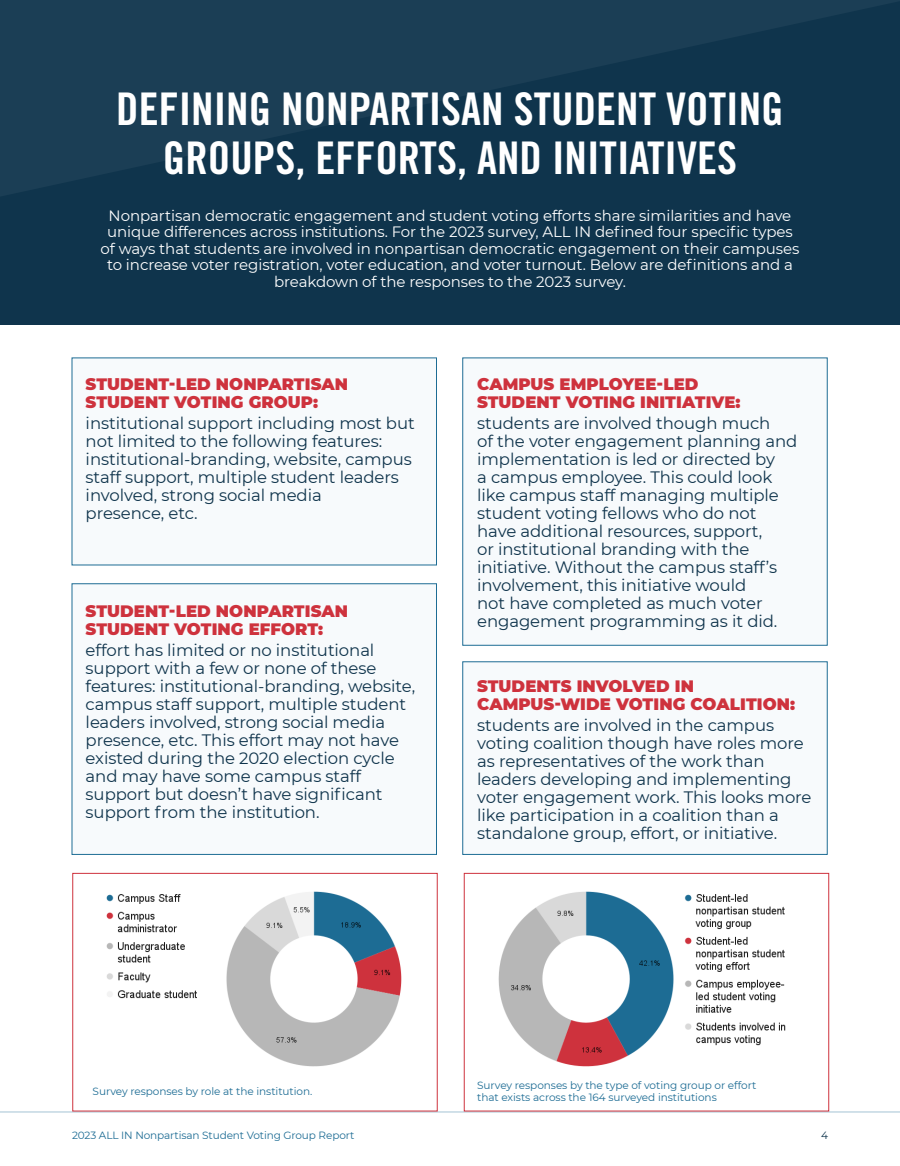
<style>
.page{position:relative;width:900px;height:1166px;background:#fff}
.page>*{position:absolute;margin:0;border:0;box-sizing:border-box;transform-origin:0 0}
.t1{font:45px/49.5px "Trade Gothic LT Pro Bd Cn 20";color:#fff;text-align:center}
.t2{font:16.5px/18px "Montserrat";letter-spacing:-.005em;color:#0f344c}
.t3{font:900 16.5px/18px "Montserrat";letter-spacing:.005em;color:#ce323d}
.t4{font:15px/16.5px "Montserrat";letter-spacing:-.005em;color:#fff;text-align:center}
.t5{font:10.5px/12.6px "Montserrat";letter-spacing:-.005em;color:#1d6c94}
.t6{font:10.5px "Montserrat";color:#0f344c}
</style>
<div class="page">
<hr style="left:0;top:1111px;width:900px;height:1px;background:#a4c4d4">
<div style="left:72px;top:357px;width:365px;height:208px;background:#f7fafc"></div>
<div style="left:72px;top:583px;width:365px;height:271px;background:#f7fafc;border:1px solid #1d6c94"></div>
<div style="left:462px;top:357px;width:366px;height:288px;background:#f7fafc;border:1px solid #1d6c94"></div>
<div style="left:462px;top:661px;width:366px;height:193px;background:#f7fafc;border:1px solid #1d6c94"></div>
<div style="left:0;top:0;width:900px;height:325px;background:#0f344c"></div>
<svg style="left:0;top:0;width:900px;height:196px;fill:#1b3e55"></svg>
<img style="left:106px;top:891px;width:296px;height:176px">
<img style="left:498px;top:891px;width:288px;height:176px">
<div style="left:72px;top:873px;width:366px;height:238px;border:1px solid #ce323d"></div>
<div style="left:464px;top:873px;width:365px;height:238px;border:1px solid #ce323d"></div>
<p class="t1" style="left:116px;top:83px;width:669px">DEFINING NONPARTISAN STUDENT VOTING<br>GROUPS, EFFORTS, AND INITIATIVES</p>
<p class="t4" style="left:101px;top:207px;width:700px">Nonpartisan democratic engagement and student voting efforts share similarities and have unique differences across institutions. For the 2023 survey, ALL IN defined four specific types of ways that students are involved in nonpartisan democratic engagement on their campuses to increase voter registration, voter education, and voter turnout. Below are definitions and a breakdown of the responses to the 2023 survey.</p>
<p class="t3" style="left:86px;top:374px;width:264px">STUDENT-LED NONPARTISAN<br>STUDENT VOTING GROUP:</p>
<p class="t2" style="left:86px;top:414px;width:331px">institutional support including most but not limited to the following features: institutional-branding, website, campus staff support, multiple student leaders involved, strong social media<br>presence, etc.</p>
<p class="t3" style="left:86px;top:601px;width:264px">STUDENT-LED NONPARTISAN<br>STUDENT VOTING EFFORT:</p>
<p class="t2" style="left:86px;top:640px;width:331px">effort has limited or no institutional support with a few or none of these features: institutional-branding, website, campus staff support, multiple student leaders involved, strong social media presence, etc. This effort may not have existed during the 2020 election cycle and may have some campus staff support but doesn’t have significant support from the institution.</p>
<p class="t3" style="left:477px;top:374px;width:265px">CAMPUS EMPLOYEE-LED<br>STUDENT VOTING INITIATIVE:</p>
<p class="t2" style="left:477px;top:414px;width:322px">students are involved though much<br>of the voter engagement planning and implementation is led or directed by<br>a campus employee. This could look like campus staff managing multiple student voting fellows who do not have additional resources, support,<br>or institutional branding with the initiative. Without the campus staff’s involvement, this initiative would<br>not have completed as much voter engagement programming as it did.</p>
<p class="t3" style="left:477px;top:676px;width:320px">STUDENTS INVOLVED IN<br>CAMPUS-WIDE VOTING COALITION:</p>
<p class="t2" style="left:477px;top:715px;width:336px">students are involved in the campus voting coalition though have roles more as representatives of the work than leaders developing and implementing voter engagement work. This looks more like participation in a coalition than a standalone group, effort, or initiative.</p>
<p class="t5" style="left:93px;top:1084px;width:221px">Survey responses by role at the institution.</p>
<p class="t5" style="left:477px;top:1078px;width:281px">Survey responses by the type of voting group or effort that exists across the 164 surveyed institutions</p>
<p class="t5" style="left:72px;top:1129px;width:284px">2023 ALL IN Nonpartisan Student Voting Group Report</p>
<p class="t6" style="left:821px;top:1128px;width:8px">4</p>
</div>
